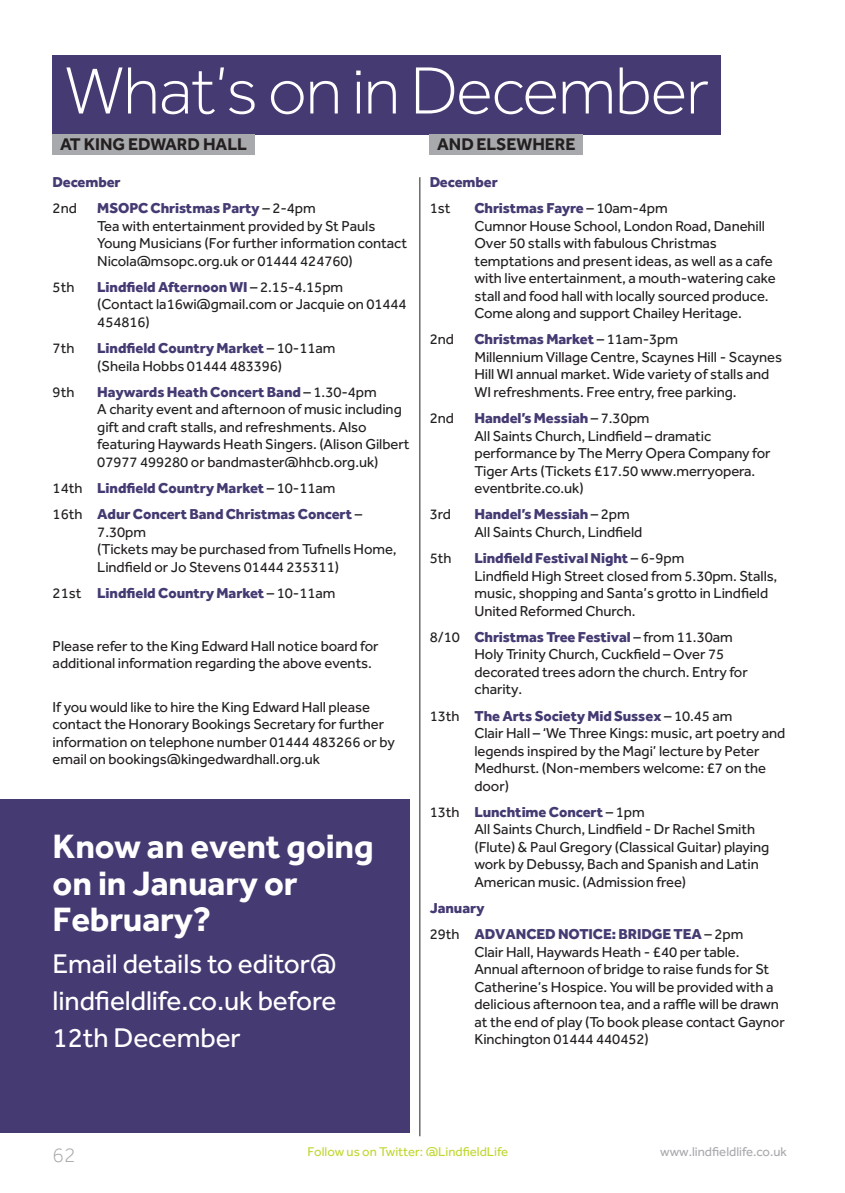
<style>
.page{position:relative;width:845px;height:1193px;background:#fff}
.page>*{position:absolute;margin:0;border:0;box-sizing:border-box;transform-origin:0 0}
.t1{font:300 68.95px "Effra";letter-spacing:-.02em;color:#fff}
.t2{font:700 35px/36.8px "Effra";letter-spacing:-.005em;color:#fff}
.t3{font:28px/36.8px "Effra";letter-spacing:-.005em;color:#fff;text-align:justify}
.t4{font:300 21px "Effra";color:#a8a9ad}
.t5{font:700 17.5px "Effra";letter-spacing:-.005em;color:#231f20}
.t6{font:14.88px/17.5px "Effra";letter-spacing:-.005em;color:#231f20}
.t7{font:800 14.88px/26.2px "Effra";letter-spacing:-.005em;color:#453a72}
.t8{font:13.12px "Effra";color:#c1d72f}
.t9{font:13.12px "Effra";color:#a8a9ad}
.s1{font-weight:800;color:#453a72}
.s2{font-weight:400;color:#231f20}
</style>
<div class="page">
<div style="left:0;top:799px;width:410px;height:334px;background:#453a72"></div>
<div style="left:53px;top:55px;width:668px;height:79px;background:#453a72"></div>
<div style="left:53px;top:134px;width:202px;height:21px;background:#a8a9ad"></div>
<div style="left:430px;top:134px;width:153px;height:21px;background:#a8a9ad"></div>
<hr style="left:419px;top:177px;width:1px;height:959px;background:#231f20">
<h1 class="t1" style="left:64px;top:52px;width:646px">What’s on in December</h1>
<p class="t5" style="left:60px;top:134px;width:188px">AT KING EDWARD HALL</p>
<p class="t5" style="left:437px;top:134px;width:140px">AND ELSEWHERE</p>
<p class="t7" style="left:430px;top:168px;width:69px">December</p>
<p class="t6" style="left:430px;top:199px;width:22px">1st</p>
<p class="t6" style="left:474px;top:199px;width:303px"><span class="s1">Christmas Fayre</span> – 10am-4pm<br>Cumnor House School, London Road, Danehill Over 50 stalls with fabulous Christmas temptations and present ideas, as well as a cafe with live entertainment, a mouth-watering cake stall and food hall with locally sourced produce.<br>Come along and support Chailey Heritage.</p>
<p class="t6" style="left:430px;top:331px;width:26px">2nd</p>
<p class="t6" style="left:474px;top:331px;width:309px"><span class="s1">Christmas Market</span> – 11am-3pm<br>Millennium Village Centre, Scaynes Hill - Scaynes Hill WI annual market. Wide variety of stalls and WI refreshments. Free entry, free parking.</p>
<p class="t6" style="left:430px;top:409px;width:26px">2nd</p>
<p class="t6" style="left:474px;top:409px;width:297px"><span class="s1">Handel’s Messiah</span> – 7.30pm<br>All Saints Church, Lindfield – dramatic performance by The Merry Opera Company for Tiger Arts (Tickets £17.50 www.merryopera. eventbrite.co.uk)</p>
<p class="t6" style="left:430px;top:505px;width:23px">3rd</p>
<p class="t6" style="left:474px;top:505px;width:169px"><span class="s1">Handel’s Messiah</span> – 2pm<br>All Saints Church, Lindfield</p>
<p class="t6" style="left:430px;top:549px;width:23px">5th</p>
<p class="t6" style="left:474px;top:549px;width:304px"><span class="s1">Lindfield Festival Night</span> – 6-9pm<br>Lindfield High Street closed from 5.30pm. Stalls, music, shopping and Santa’s grotto in Lindfield United Reformed Church.</p>
<p class="t6" style="left:474px;top:628px;width:275px;text-indent:-45px">8/10 <span class="s1">Christmas Tree Festival</span> – from 11.30am Holy Trinity Church, Cuckfield – Over 75 decorated trees adorn the church. Entry for charity.</p>
<p class="t6" style="left:474px;top:707px;width:312px;text-indent:-45px">13th <span class="s1">The Arts Society Mid Sussex</span> – 10.45 am<br>Clair Hall – ‘We Three Kings: music, art poetry and legends inspired by the Magi’ lecture by Peter Medhurst. (Non-members welcome: £7 on the door)</p>
<p class="t6" style="left:474px;top:803px;width:296px;text-indent:-45px">13th <span class="s1">Lunchtime Concert</span> – 1pm<br>All Saints Church, Lindfield - Dr Rachel Smith (Flute) &amp; Paul Gregory (Classical Guitar) playing work by Debussy, Bach and Spanish and Latin American music. (Admission free)</p>
<p class="t7" style="left:430px;top:895px;width:315px">January<br><span class="s2">29th</span> ADVANCED NOTICE: BRIDGE TEA <span class="s2">– 2pm</span></p>
<p class="t6" style="left:474px;top:943px;width:312px">Clair Hall, Haywards Heath - £40 per table.<br>Annual afternoon of bridge to raise funds for St Catherine’s Hospice. You will be provided with a delicious afternoon tea, and a raffle will be drawn at the end of play (To book please contact Gaynor Kinchington 01444 440452)</p>
<p class="t7" style="left:53px;top:168px;width:69px">December</p>
<p class="t6" style="left:53px;top:199px;width:26px">2nd</p>
<p class="t6" style="left:97px;top:199px;width:311px"><span class="s1">MSOPC Christmas Party</span> – 2-4pm<br>Tea with entertainment provided by St Pauls Young Musicians (For further information contact Nicola@msopc.org.uk or 01444 424760)</p>
<p class="t6" style="left:53px;top:278px;width:23px">5th</p>
<p class="t6" style="left:97px;top:278px;width:311px"><span class="s1">Lindfield Afternoon WI</span> – 2.15-4.15pm<br>(Contact la16wi@gmail.com or Jacquie on 01444<br>454816)</p>
<p class="t6" style="left:53px;top:339px;width:23px">7th</p>
<p class="t6" style="left:97px;top:339px;width:240px"><span class="s1">Lindfield Country Market</span> – 10-11am (Sheila Hobbs 01444 483396)</p>
<p class="t6" style="left:53px;top:383px;width:23px">9th</p>
<p class="t6" style="left:97px;top:383px;width:314px"><span class="s1">Haywards Heath Concert Band</span> – 1.30-4pm<br>A charity event and afternoon of music including gift and craft stalls, and refreshments. Also featuring Haywards Heath Singers. (Alison Gilbert 07977 499280 or bandmaster@hhcb.org.uk)</p>
<p class="t7" style="left:53px;top:474px;width:311px"><span class="s2">14th</span> Lindfield Country Market <span class="s2">– 10-11am<br>16th</span> Adur Concert Band Christmas Concert <span class="s2">–</span></p>
<p class="t6" style="left:97px;top:523px;width:301px">7.30pm<br>(Tickets may be purchased from Tufnells Home,<br>Lindfield or Jo Stevens 01444 235311)</p>
<p class="t7" style="left:53px;top:579px;width:284px"><span class="s2">21st</span> Lindfield Country Market <span class="s2">– 10-11am</span></p>
<p class="t6" style="left:53px;top:637px;width:327px">Please refer to the King Edward Hall notice board for additional information regarding the above events.</p>
<p class="t6" style="left:53px;top:698px;width:344px">If you would like to hire the King Edward Hall please contact the Honorary Bookings Secretary for further information on telephone number 01444 483266 or by email on bookings@kingedwardhall.org.uk</p>
<h2 class="t2" style="left:53px;top:827px;width:323px">Know an event going on in January or<br>February?</h2>
<h3 class="t3" style="left:53px;top:945px;width:285px">Email details to editor@ lindfieldlife.co.uk before 12th December</h3>
<h3 class="t4" style="left:53px;top:1143px;width:24px">62</h3>
<p class="t8" style="left:307px;top:1144px;width:202px">Follow us on Twitter: @LindfieldLife</p>
<p class="t9" style="left:660px;top:1144px;width:128px">www.lindfieldlife.co.uk</p>
</div>
